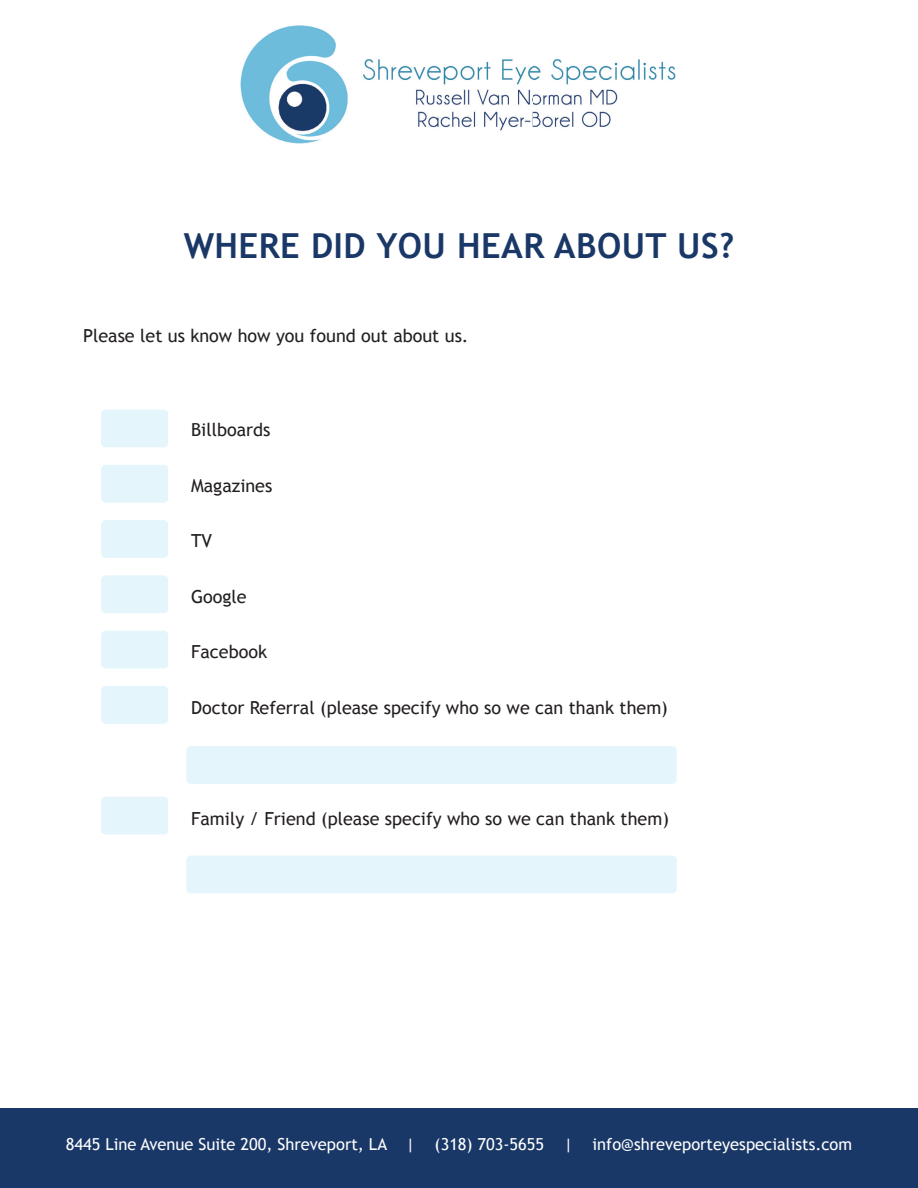
<style>
.page{position:relative;width:918px;height:1188px;background:#fff}
.page>*{position:absolute;margin:0;border:0;box-sizing:border-box;transform-origin:0 0}
.t1{font:700 34.5px "Trebuchet MS";letter-spacing:.01em;color:#1a3867}
.t2{font:18px "Trebuchet MS";color:#231f20}
.t3{font:16.5px "Trebuchet MS";color:#fff}
</style>
<div class="page">
<div style="left:0;top:1109px;width:918px;height:79px;background:#1a3867"></div>
<div style="left:186px;top:746px;width:491px;height:38px;background:#e4f5fc;border-radius:4px"></div>
<div style="left:101px;top:410px;width:67px;height:37px;background:#e4f5fc;border-radius:4px"></div>
<img style="left:240px;top:25px;width:436px;height:119px">
<div style="left:186px;top:856px;width:491px;height:37px;background:#e4f5fc;border-radius:4px"></div>
<div style="left:101px;top:465px;width:67px;height:38px;background:#e4f5fc;border-radius:4px"></div>
<div style="left:101px;top:520px;width:67px;height:38px;background:#e4f5fc;border-radius:4px"></div>
<div style="left:101px;top:575px;width:67px;height:38px;background:#e4f5fc;border-radius:4px"></div>
<div style="left:101px;top:631px;width:67px;height:37px;background:#e4f5fc;border-radius:4px"></div>
<div style="left:101px;top:686px;width:67px;height:38px;background:#e4f5fc;border-radius:4px"></div>
<div style="left:101px;top:797px;width:67px;height:37px;background:#e4f5fc;border-radius:4px"></div>
<h1 class="t1" style="left:184px;top:224px;width:552px">WHERE DID YOU HEAR ABOUT US?</h1>
<p class="t2" style="left:83px;top:325px;width:387px">Please let us know how you found out about us.</p>
<p class="t2" style="left:191px;top:419px;width:81px">Billboards</p>
<p class="t2" style="left:191px;top:475px;width:83px">Magazines</p>
<p class="t2" style="left:191px;top:530px;width:23px">TV</p>
<p class="t2" style="left:191px;top:586px;width:57px">Google</p>
<p class="t2" style="left:191px;top:641px;width:78px">Facebook</p>
<p class="t2" style="left:191px;top:697px;width:478px">Doctor Referral (please specify who so we can thank them)</p>
<p class="t2" style="left:191px;top:808px;width:479px">Family / Friend (please specify who so we can thank them)</p>
<p class="t3" style="left:66px;top:1134px;width:788px">8445 Line Avenue Suite 200, Shreveport, LA | (318) 703-5655 | info@shreveporteyespecialists.com</p>
</div>
